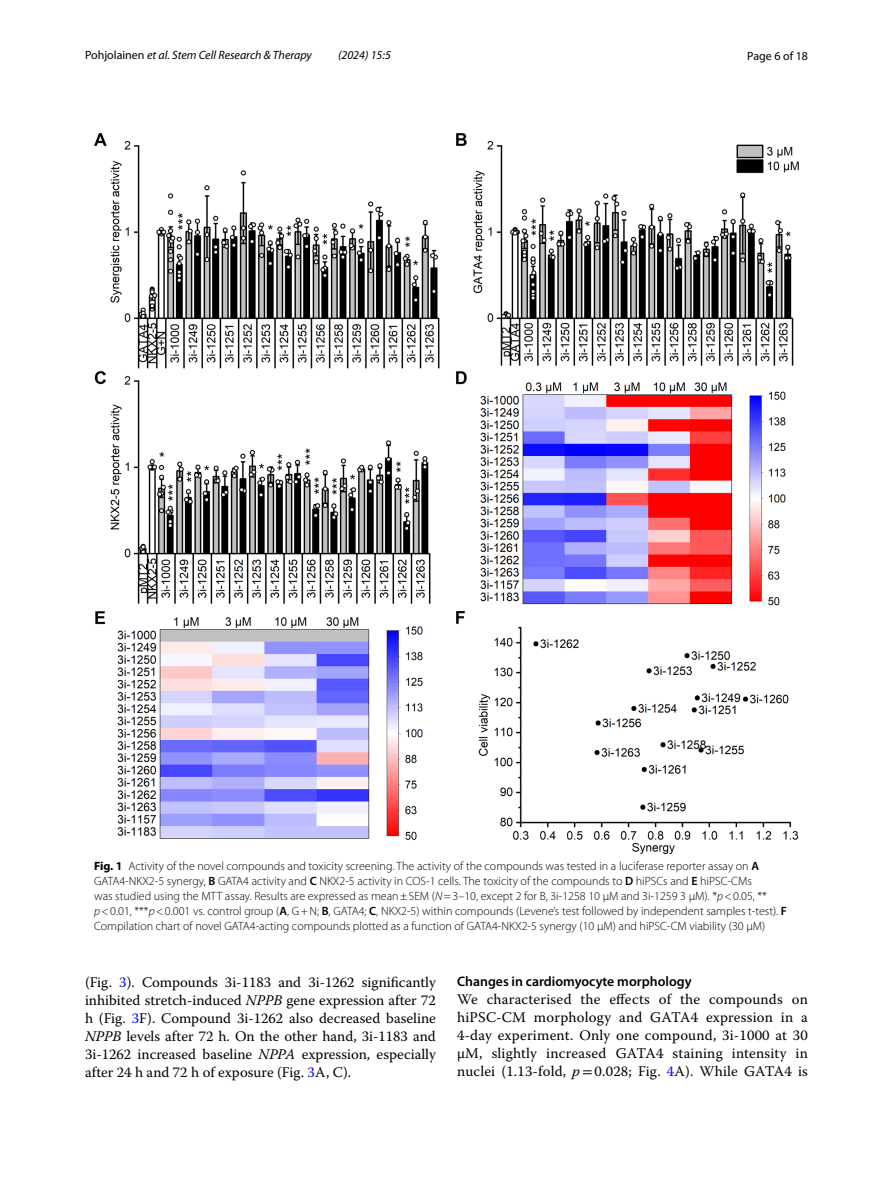
<style>
.page{position:relative;width:893px;height:1187px;background:#fff}
.page>*{position:absolute;margin:0;border:0;box-sizing:border-box;transform-origin:0 0}
.t1{font:14.7px/18px "Warnock Pro";letter-spacing:.005em;color:#000;text-align:justify}
.t2{font:600 13.8px "Myriad Pro";color:#000}
.t3{font:300 12px/15px "Myriad Pro";color:#000}
.t4{font:italic 12px "Myriad Pro";color:#000}
.t5{font:12px "Myriad Pro";color:#000}
.s1{font-style:normal}
.s2{font-weight:700}
.s3{font-weight:600}
.s4{font-style:italic}
.s5{color:#00f}
.s6{font-family:"STIX"}
</style>
<div class="page">
<img style="left:94px;top:133px;width:705px;height:721px">
<p class="t4" style="left:85px;top:48px;width:228px"><span class="s1">Pohjolainen</span> et al. Stem Cell Research &amp; Therapy</p>
<p class="t4" style="left:338px;top:48px;width:54px">(2024) 15:5</p>
<p class="t5" style="left:747px;top:48px;width:62px">Page 6 of 18</p>
<p class="t3" style="left:94px;top:858px;width:694px"><span class="s2">Fig. 1</span> Activity of the novel compounds and toxicity screening. The activity of the compounds was tested in a luciferase reporter assay on <span class="s3">A </span>GATA4-NKX2-5 synergy, <span class="s3">B</span> GATA4 activity and <span class="s3">C</span> NKX2-5 activity in COS-1 cells. The toxicity of the compounds to <span class="s3">D</span> hiPSCs and <span class="s3">E</span> hiPSC-CMs<br>was studied using the MTT assay. Results are expressed as mean±SEM (<span class="s4">N</span>=3–10, except 2 for B, 3i-1258 10 µM and 3i-1259 3 µM). *<span class="s4">p</span>&lt;0.05, ** <span class="s4">p</span>&lt;0.01, ***<span class="s4">p</span>&lt;0.001 vs. control group (<span class="s3">A</span>, G+N; <span class="s3">B</span>, GATA4; <span class="s3">C</span>, NKX2-5) within compounds (Levene’s test followed by independent samples t-test). <span class="s3">F </span>Compilation chart of novel GATA4-acting compounds plotted as a function of GATA4-NKX2-5 synergy (10 µM) and hiPSC-CM viability (30 µM)</p>
<p class="t1" style="left:85px;top:972px;width:352px">(Fig. <span class="s5">3</span>). Compounds 3i-1183 and 3i-1262 significantly inhibited stretch-induced <span class="s4">NPPB</span> gene expression after 72 h (Fig. <span class="s5">3</span>F). Compound 3i-1262 also decreased baseline <span class="s4">NPPB</span> levels after 72 h. On the other hand, 3i-1183 and 3i-1262 increased baseline <span class="s4">NPPA</span> expression, especially after 24 h and 72 h of exposure (Fig. <span class="s5">3</span>A, C).</p>
<p class="t2" style="left:457px;top:972px;width:236px">Changes in cardiomyocyte morphology</p>
<p class="t1" style="left:457px;top:990px;width:352px">We characterised the effects of the compounds on hiPSC-CM morphology and GATA4 expression in a 4-day experiment. Only one compound, 3i-1000 at 30 µM, slightly increased GATA4 staining intensity in nuclei (1.13-fold, <span class="s4">p</span><span class="s6">=</span>0.028; Fig. <span class="s5">4</span>A). While GATA4 is</p>
</div>
